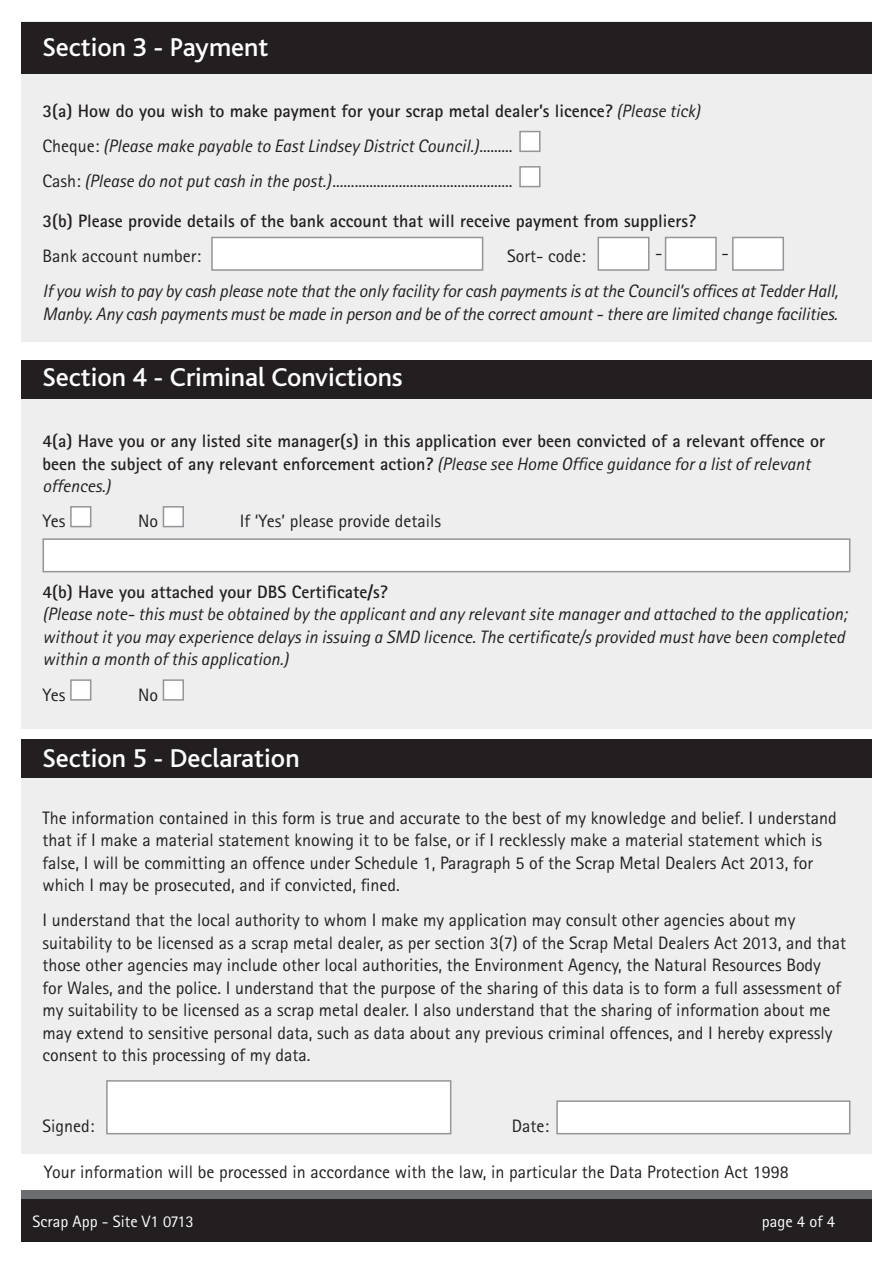
<style>
.page{position:relative;width:893px;height:1263px;background:#fff}
.page>*{position:absolute;margin:0;border:0;box-sizing:border-box;transform-origin:0 0}
.t1{font:500 27px "Bliss";color:#fff}
.t2{font:18px/22.5px "Rotis Sans Serif";color:#231f20}
.t3{font:italic 18px/22.5px "Rotis Sans Serif";color:#231f20}
.t4{font:700 18px/22.5px "Rotis Sans Serif";color:#231f20}
.t5{font:16.5px "Rotis Sans Serif";color:#fff}
.s1{font-weight:700;font-style:normal}
.s2{font-style:normal}
.s3{font-weight:400;font-style:italic}
</style>
<div class="page">
<div style="left:21px;top:360px;width:851px;height:369px;background:#eeeeef"></div>
<div style="left:21px;top:360px;width:851px;height:38px;background:#231f20"></div>
<div style="left:21px;top:739px;width:851px;height:415px;background:#eeeeef"></div>
<div style="left:21px;top:739px;width:851px;height:38px;background:#231f20"></div>
<div style="left:21px;top:21px;width:851px;height:321px;background:#eeeeef"></div>
<div style="left:21px;top:23px;width:851px;height:51px;background:#231f20"></div>
<div style="left:21px;top:1191px;width:851px;height:51px;background:#6c6d70"></div>
<div style="left:21px;top:1199px;width:851px;height:43px;background:#231f20"></div>
<div style="left:519px;top:131px;width:22px;height:21px;background:#fff;border:2px solid #939598"></div>
<div style="left:519px;top:166px;width:22px;height:21px;background:#fff;border:2px solid #939598"></div>
<div style="left:70px;top:506px;width:21px;height:21px;background:#fff;border:2px solid #939598"></div>
<div style="left:163px;top:506px;width:21px;height:21px;background:#fff;border:2px solid #939598"></div>
<div style="left:70px;top:679px;width:21px;height:22px;background:#fff;border:2px solid #939598"></div>
<div style="left:163px;top:679px;width:21px;height:22px;background:#fff;border:2px solid #939598"></div>
<div style="left:106px;top:1080px;width:345px;height:54px;background:#fff;border:2px solid #939598"></div>
<div style="left:556px;top:1100px;width:294px;height:34px;background:#fff;border:2px solid #939598"></div>
<div style="left:43px;top:538px;width:807px;height:34px;background:#fff;border:2px solid #939598"></div>
<div style="left:211px;top:237px;width:272px;height:34px;background:#fff;border:2px solid #939598"></div>
<div style="left:598px;top:237px;width:51px;height:34px;background:#fff;border:2px solid #939598"></div>
<div style="left:665px;top:237px;width:52px;height:34px;background:#fff;border:2px solid #939598"></div>
<div style="left:732px;top:237px;width:52px;height:34px;background:#fff;border:2px solid #939598"></div>
<h1 class="t1" style="left:43px;top:33px;width:227px">Section 3 - Payment</h1>
<p class="t3" style="left:43px;top:93px;width:659px;line-height:35.2px"><span class="s1">3(a) How do you wish to make payment for your scrap metal dealer’s licence?</span> (Please tick)<br><span class="s2">Cheque:</span> (Please make payable to East Lindsey District Council.)<span class="s2">.........<br>Cash:</span> (Please do not put cash in the post.)<span class="s2">.................................................</span></p>
<p class="t4" style="left:43px;top:209px;width:655px">3(b) Please provide details of the bank account that will receive payment from suppliers?</p>
<p class="t2" style="left:43px;top:245px;width:160px">Bank account number:</p>
<p class="t2" style="left:507px;top:245px;width:80px">Sort- code:</p>
<p class="t3" style="left:43px;top:280px;width:797px">If you wish to pay by cash please note that the only facility for cash payments is at the Council’s offices at Tedder Hall,<br>Manby. Any cash payments must be made in person and be of the correct amount - there are limited change facilities.</p>
<p class="t2" style="left:655px;top:241px;width:9px">-</p>
<p class="t2" style="left:721px;top:242px;width:9px">-</p>
<h1 class="t1" style="left:43px;top:363px;width:362px">Section 4 - Criminal Convictions</h1>
<p class="t4" style="left:43px;top:429px;width:784px">4(a) Have you or any listed site manager(s) in this application ever been convicted of a relevant offence or been the subject of any relevant enforcement action? <span class="s3">(Please see Home Office guidance for a list of relevant offences.)</span></p>
<p class="t2" style="left:43px;top:510px;width:24px">Yes</p>
<p class="t2" style="left:138px;top:510px;width:21px">No</p>
<p class="t2" style="left:240px;top:510px;width:203px">If ‘Yes’ please provide details</p>
<p class="t4" style="left:43px;top:580px;width:347px">4(b) Have you attached your DBS Certificate/s?</p>
<p class="t3" style="left:43px;top:603px;width:806px">(Please note- this must be obtained by the applicant and any relevant site manager and attached to the application; without it you may experience delays in issuing a SMD licence. The certificate/s provided must have been completed within a month of this application.)</p>
<p class="t2" style="left:43px;top:683px;width:24px">Yes</p>
<p class="t2" style="left:138px;top:683px;width:21px">No</p>
<h1 class="t1" style="left:43px;top:744px;width:259px">Section 5 - Declaration</h1>
<p class="t2" style="left:43px;top:806px;width:796px">The information contained in this form is true and accurate to the best of my knowledge and belief. I understand that if I make a material statement knowing it to be false, or if I recklessly make a material statement which is false, I will be committing an offence under Schedule 1, Paragraph 5 of the Scrap Metal Dealers Act 2013, for which I may be prosecuted, and if convicted, fined.</p>
<p class="t2" style="left:43px;top:909px;width:805px">I understand that the local authority to whom I make my application may consult other agencies about my suitability to be licensed as a scrap metal dealer, as per section 3(7) of the Scrap Metal Dealers Act 2013, and that those other agencies may include other local authorities, the Environment Agency, the Natural Resources Body<br>for Wales, and the police. I understand that the purpose of the sharing of this data is to form a full assessment of my suitability to be licensed as a scrap metal dealer. I also understand that the sharing of information about me may extend to sensitive personal data, such as data about any previous criminal offences, and I hereby expressly consent to this processing of my data.</p>
<p class="t2" style="left:43px;top:1114px;width:53px">Signed:</p>
<p class="t2" style="left:512px;top:1114px;width:39px">Date:</p>
<p class="t2" style="left:44px;top:1161px;width:746px">Your information will be processed in accordance with the law, in particular the Data Protection Act 1998</p>
<p class="t5" style="left:33px;top:1212px;width:163px">Scrap App - Site V1 0713</p>
<p class="t5" style="left:762px;top:1212px;width:75px">page 4 of 4</p>
</div>
